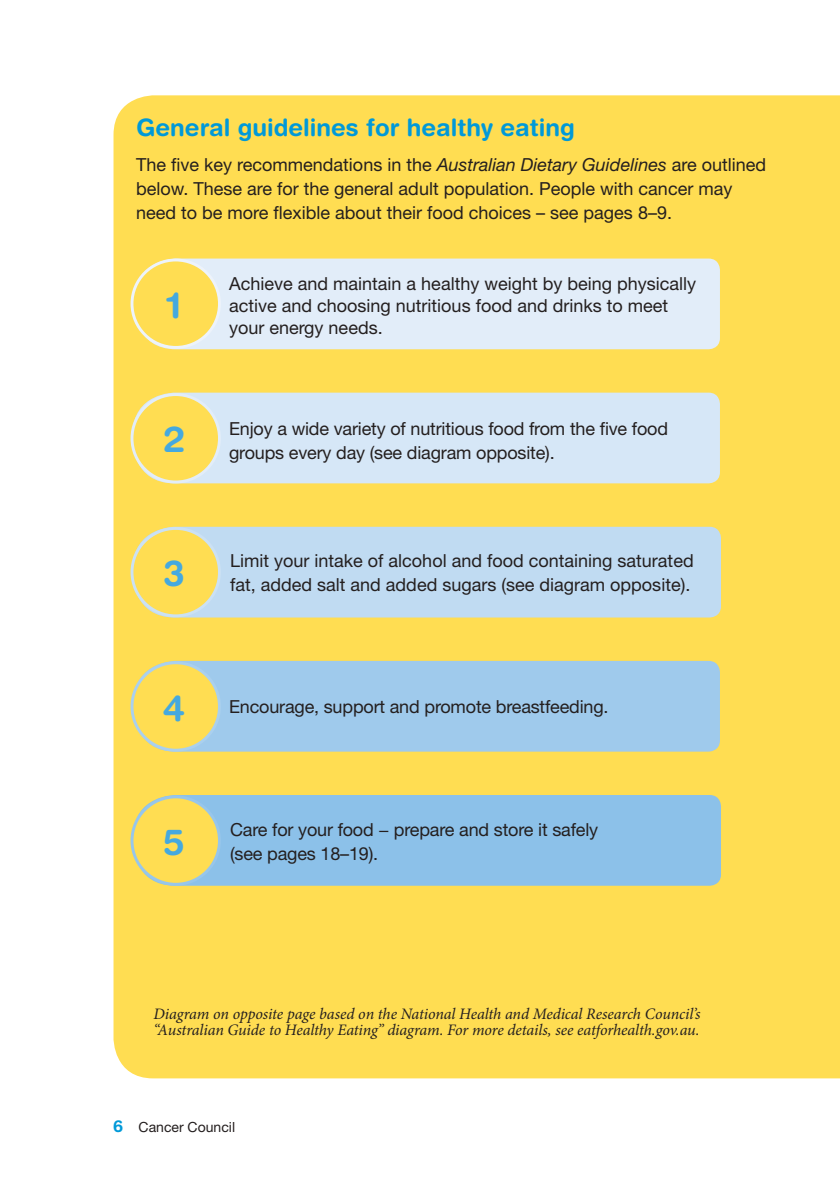
<style>
.page{position:relative;width:840px;height:1191px;background:#fff}
.page>*{position:absolute;margin:0;border:0;box-sizing:border-box;transform-origin:0 0}
.t1{font:700 36px "Helvetica Rounded LT Std";color:#45a9df}
.t2{font:700 24px "Helvetica Rounded LT Std";color:#0099d8}
.t3{font:18px/24px "Helvetica Neue LT Std";color:#241f1f}
.t4{font:italic 16px/16px "Minion Pro";letter-spacing:-.01em;color:#241f1f}
.t5{font:14px "Helvetica Neue LT Std";color:#241f1f}
.s1{font-style:italic}
.s2{font-family:"Helvetica Rounded LT Std";font-weight:700;font-size:36px;color:#45a9df}
.s3{font-family:"Helvetica Rounded LT Std";font-weight:700;font-size:16.4px;color:#0099d8}
</style>
<div class="page">
<div style="left:113px;top:95px;width:726px;height:983px;background:#ffdd52"></div>
<div style="left:134px;top:258px;width:585px;height:91px;background:#e2edf9"></div>
<div style="left:132px;top:260px;width:87px;height:87px;background:#ffdd52;border-radius:50%"></div>
<div style="left:130px;top:258px;width:91px;height:91px;border:3px solid #edf3fb;border-radius:50%"></div>
<div style="left:132px;top:392px;width:587px;height:91px;background:#d6e7f7"></div>
<div style="left:132px;top:394px;width:87px;height:88px;background:#ffdd52;border-radius:50%"></div>
<div style="left:130px;top:393px;width:91px;height:90px;border:3px solid #e2edf9;border-radius:50%"></div>
<div style="left:133px;top:527px;width:587px;height:90px;background:#c0dbf2"></div>
<div style="left:132px;top:528px;width:87px;height:88px;background:#ffdd52;border-radius:50%"></div>
<div style="left:130px;top:527px;width:91px;height:90px;border:3px solid #cbe1f4;border-radius:50%"></div>
<div style="left:134px;top:661px;width:585px;height:90px;background:#9fcaec"></div>
<div style="left:132px;top:663px;width:87px;height:87px;background:#ffdd52;border-radius:50%"></div>
<div style="left:130px;top:661px;width:91px;height:90px;border:3px solid #aad0ee;border-radius:50%"></div>
<div style="left:133px;top:795px;width:587px;height:90px;background:#8cc1e9"></div>
<div style="left:132px;top:797px;width:87px;height:87px;background:#ffdd52;border-radius:50%"></div>
<div style="left:130px;top:795px;width:91px;height:90px;border:3px solid #97c6eb;border-radius:50%"></div>
<h2 class="t2" style="left:136px;top:112px;width:440px">General guidelines for healthy eating</h2>
<p class="t3" style="left:136px;top:152px;width:631px">The five key recommendations in the <span class="s1">Australian Dietary Guidelines</span> are outlined below. These are for the general adult population. People with cancer may need to be more flexible about their food choices – see pages 8–9.</p>
<h1 class="t1" style="left:167px;top:283px;width:16px">1</h1>
<p class="t3" style="left:229px;top:272px;width:468px;line-height:22px">Achieve and maintain a healthy weight by being physically active and choosing nutritious food and drinks to meet your energy needs.</p>
<p class="t3" style="left:163px;top:416px;width:505px;text-indent:65px">Enjoy a wide variety of nutritious food from the five food<br><sup>2</sup> groups every day (see diagram opposite).</p>
<h1 class="t1" style="left:163px;top:551px;width:23px">3</h1>
<p class="t3" style="left:230px;top:548px;width:465px">Limit your intake of alcohol and food containing saturated</p>
<p class="t3" style="left:230px;top:572px;width:461px">fat, added salt and added sugars (see diagram opposite).</p>
<p class="t3" style="left:163px;top:694px;width:446px"><span class="s2">4</span> Encourage, support and promote breastfeeding.</p>
<h1 class="t1" style="left:163px;top:820px;width:23px">5</h1>
<p class="t3" style="left:230px;top:817px;width:369px">Care for your food − prepare and store it safely</p>
<p class="t3" style="left:230px;top:841px;width:149px">(see pages 18–19).</p>
<p class="t4" style="left:153px;top:1005px;width:548px">Diagram on opposite page based on the National Health and Medical Research Council’s “Australian Guide to Healthy Eating” diagram. For more details, see eatforhealth.gov.au.</p>
<p class="t5" style="left:113px;top:1118px;width:123px"><span class="s3">6</span> Cancer Council</p>
</div>
